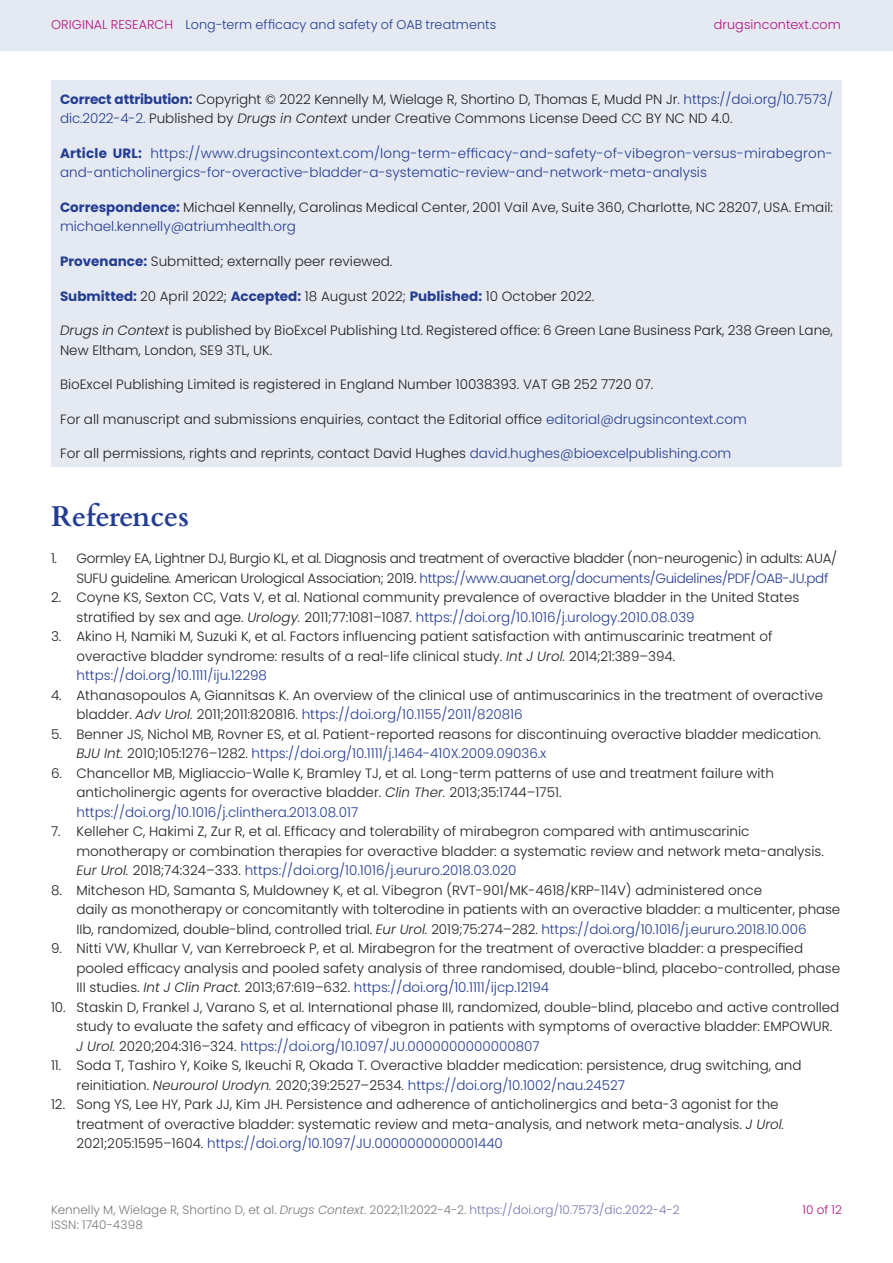
<style>
.page{position:relative;width:893px;height:1263px;background:#fff}
.page>*{position:absolute;margin:0;border:0;box-sizing:border-box;transform-origin:0 0}
.Big_Header__H2{font:700 28.5px "Cardo";color:#243d91}
.Body_Black{font:300 13.5px/19.5px "Poppins";color:#231f20}
.Body_Black-2{font:300 13.5px/19.5px "Poppins";letter-spacing:-.025em;color:#231f20}
.Body_Black-3{font:300 13.5px/19.5px "Poppins";color:#243d91}
.t1{font:300 12.75px "Poppins";letter-spacing:.005em;color:#243d91}
.t2{font:300 12.75px "Poppins";letter-spacing:.01em;color:#b31280}
.t3{font:300 12px "Poppins";color:#7c7878}
.t4{font:300 12px "Poppins";color:#b31280}
.s1{color:#b31280}
.s2{font-weight:700;color:#243d91}
.s3{color:#243d91}
.s4{font-style:italic}
.s5{font-weight:700}
.s6{color:#7376b2}
</style>
<div class="page">
<div style="left:0;top:0;width:893px;height:51px;background:#e5eaf2"></div>
<div style="left:51px;top:81px;width:791px;height:386px;background:#e5eaf2"></div>
<p class="t1" style="left:51px;top:17px;width:447px"><span class="s1">ORIGINAL RESEARCH</span> Long-term efficacy and safety of OAB treatments</p>
<p class="t2" style="left:714px;top:17px;width:129px">drugsincontext.com</p>
<p class="Body_Black" style="left:60px;top:90px;width:774px"><span class="s2">Correct attribution:</span> Copyright © 2022 Kennelly M, Wielage R, Shortino D, Thomas E, Mudd PN Jr<span class="s3">. https://doi.org/10.7573/ dic.2022-4-2.</span> Published by <span class="s4">Drugs in Context</span> under Creative Commons License Deed CC BY NC ND 4.0.</p>
<p class="Body_Black-3" style="left:60px;top:144px;width:774px"><span class="s5">Article URL:</span> https://www.drugsincontext.com/long-term-efficacy-and-safety-of-vibegron-versus-mirabegron&shy;and-anticholinergics-for-overactive-bladder-a-systematic-review-and-network-meta-analysis</p>
<p class="Body_Black" style="left:60px;top:198px;width:774px"><span class="s2">Correspondence:</span> Michael Kennelly, Carolinas Medical Center, 2001 Vail Ave, Suite 360, Charlotte, NC 28207, USA. Email: <span class="s3">michael.kennelly@atriumhealth.org</span></p>
<p class="Body_Black" style="left:60px;top:252px;width:334px"><span class="s2">Provenance:</span> Submitted; externally peer reviewed.</p>
<p class="Body_Black" style="left:60px;top:286px;width:536px"><span class="s2">Submitted:</span> 20 April 2022; <span class="s2">Accepted:</span> 18 August 2022; <span class="s2">Published:</span> 10 October 2022.</p>
<p class="Body_Black" style="left:60px;top:321px;width:774px"><span class="s4">Drugs in Context</span> is published by BioExcel Publishing Ltd. Registered office: 6 Green Lane Business Park, 238 Green Lane,<br>New Eltham, London, SE9 3TL, UK.</p>
<p class="Body_Black" style="left:60px;top:375px;width:595px">BioExcel Publishing Limited is registered in England Number 10038393. VAT GB 252 7720 07.</p>
<p class="Body_Black" style="left:60px;top:409px;width:688px">For all manuscript and submissions enquiries, contact the Editorial office <span class="s3">editorial@drugsincontext.com</span></p>
<p class="Body_Black" style="left:60px;top:444px;width:673px">For all permissions, rights and reprints, contact David Hughes <span class="s3">david.hughes@bioexcelpublishing.com</span></p>
<p class="Big_Header__H2" style="left:51px;top:493px;width:139px">References</p>
<p class="Body_Black-2" style="left:77px;top:549px;width:762px;text-indent:-25px">1. Gormley EA, Lightner DJ, Burgio KL, et al. Diagnosis and treatment of overactive bladder (non-neurogenic) in adults: AUA/<br>SUFU guideline<span class="s4">.</span> American Urological Association; 2019. <span class="s3">https://www.auanet.org/documents/Guidelines/PDF/OAB-JU.pdf</span></p>
<p class="Body_Black" style="left:77px;top:588px;width:724px;text-indent:-25px">2. Coyne KS, Sexton CC, Vats V, et al. National community prevalence of overactive bladder in the United States stratified by sex and age. <span class="s4">Urology.</span> 2011;77:1081–1087. <span class="s3">https://doi.org/10.1016/j.urology.2010.08.039</span></p>
<p class="Body_Black" style="left:77px;top:627px;width:697px;text-indent:-25px">3. Akino H, Namiki M, Suzuki K, et al. Factors influencing patient satisfaction with antimuscarinic treatment of overactive bladder syndrome: results of a real-life clinical study. <span class="s4">Int J Urol.</span> 2014;21:389–394. <span class="s3">https://doi.org/10.1111/iju.12298</span></p>
<p class="Body_Black" style="left:77px;top:685px;width:748px;text-indent:-25px">4. Athanasopoulos A, Giannitsas K. An overview of the clinical use of antimuscarinics in the treatment of overactive bladder. <span class="s4">Adv Urol.</span> 2011;2011:820816. <span class="s3">https://doi.org/10.1155/2011/820816</span></p>
<p class="Body_Black" style="left:77px;top:724px;width:746px;text-indent:-25px">5. Benner JS, Nichol MB, Rovner ES, et al. Patient-reported reasons for discontinuing overactive bladder medication.<br><span class="s4">BJU Int.</span> 2010;105:1276–1282. <span class="s3">https://doi.org/10.1111/j.1464-410X.2009.09036.x</span></p>
<p class="Body_Black" style="left:77px;top:763px;width:699px;text-indent:-25px">6. Chancellor MB, Migliaccio-Walle K, Bramley TJ, et al. Long-term patterns of use and treatment failure with anticholinergic agents for overactive bladder. <span class="s4">Clin Ther.</span> 2013;35:1744–1751. <span class="s3">https://doi.org/10.1016/j.clinthera.2013.08.017</span></p>
<p class="Body_Black" style="left:77px;top:822px;width:749px;text-indent:-25px">7. Kelleher C, Hakimi Z, Zur R, et al. Efficacy and tolerability of mirabegron compared with antimuscarinic monotherapy or combination therapies for overactive bladder: a systematic review and network meta-analysis.<br><span class="s4">Eur Urol.</span> 2018;74:324–333. <span class="s3">https://doi.org/10.1016/j.eururo.2018.03.020</span></p>
<p class="Body_Black" style="left:77px;top:880px;width:765px;text-indent:-25px">8. Mitcheson HD, Samanta S, Muldowney K, et al. Vibegron (RVT-901/MK-4618/KRP-114V) administered once<br>daily as monotherapy or concomitantly with tolterodine in patients with an overactive bladder: a multicenter, phase<br>IIb, randomized, double-blind, controlled trial. <span class="s4">Eur Urol.</span> 2019;75:274–282. <span class="s3">https://doi.org/10.1016/j.eururo.2018.10.006</span></p>
<p class="Body_Black" style="left:77px;top:939px;width:765px;text-indent:-25px">9. Nitti VW, Khullar V, van Kerrebroeck P, et al. Mirabegron for the treatment of overactive bladder: a prespecified pooled efficacy analysis and pooled safety analysis of three randomised, double-blind, placebo-controlled, phase<br>III studies. <span class="s4">Int J Clin Pract.</span> 2013;67:619–632. <span class="s3">https://doi.org/10.1111/ijcp.12194</span></p>
<p class="Body_Black" style="left:77px;top:997px;width:764px;text-indent:-25px">10. Staskin D, Frankel J, Varano S, et al. International phase III, randomized, double-blind, placebo and active controlled study to evaluate the safety and efficacy of vibegron in patients with symptoms of overactive bladder: EMPOWUR.<br><span class="s4">J Urol.</span> 2020;204:316–324. <span class="s3">https://doi.org/10.1097/JU.0000000000000807</span></p>
<p class="Body_Black" style="left:77px;top:1056px;width:727px;text-indent:-25px">11. Soda T, Tashiro Y, Koike S, Ikeuchi R, Okada T. Overactive bladder medication: persistence, drug switching, and reinitiation. <span class="s4">Neurourol Urodyn.</span> 2020;39:2527–2534. <span class="s3">https://doi.org/10.1002/nau.24527</span></p>
<p class="Body_Black" style="left:77px;top:1095px;width:709px;text-indent:-25px">12. Song YS, Lee HY, Park JJ, Kim JH. Persistence and adherence of anticholinergics and beta-3 agonist for the treatment of overactive bladder: systematic review and meta-analysis, and network meta-analysis. <span class="s4">J Urol.<br></span>2021;205:1595–1604. <span class="s3">https://doi.org/10.1097/JU.0000000000001440</span></p>
<p class="t3" style="left:51px;top:1203px;width:630px">Kennelly M, Wielage R, Shortino D, et al. <span class="s4">Drugs Context</span>. 2022;11:2022-4-2. <span class="s6">https://doi.org/10.7573/dic.2022-4-2</span></p>
<p class="t4" style="left:802px;top:1203px;width:41px">10 of 12</p>
<p class="t3" style="left:51px;top:1218px;width:93px">ISSN: 1740-4398</p>
</div>
